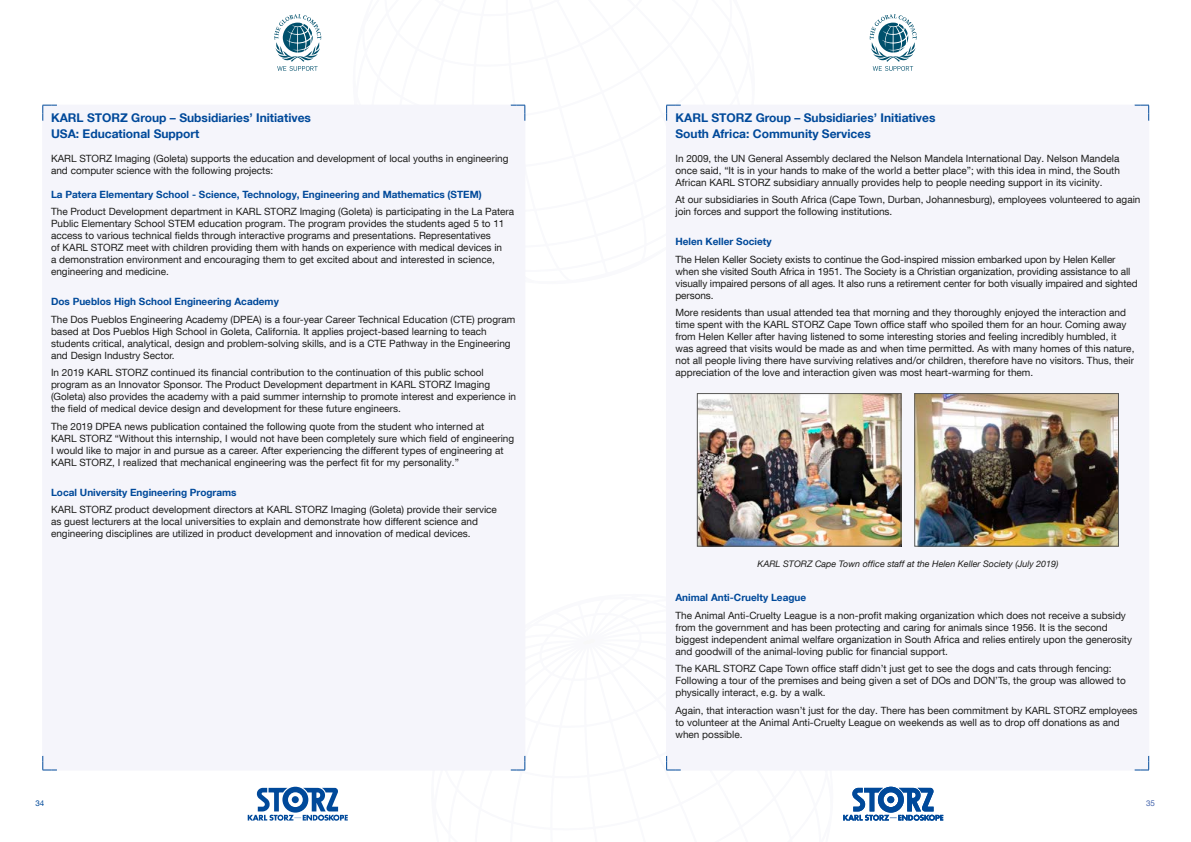
<style>
.page{position:relative;width:1191px;height:842px;background:#fff}
.page>*{position:absolute;margin:0;border:0;box-sizing:border-box;transform-origin:0 0}
.t1{font:700 12px/16px "KS Helvetica Neue";color:#00499a}
.t2{font:10px/12px "KS Helvetica Neue";color:#1d1d1b}
.t3{font:700 10px "KS Helvetica Neue";color:#00499a}
.t4{font:italic 9px "KS Helvetica Neue";color:#1d1d1b}
.t5{font:8px "KS Helvetica Neue";color:#00499a}
.t6{font:8px "KS Helvetica Neue";color:#4565ad}
</style>
<div class="page">
<svg style="left:274px;top:14px;width:47px;height:57px"></svg>
<svg style="left:248px;top:787px;width:100px;height:34px"></svg>
<svg style="left:869px;top:14px;width:47px;height:57px"></svg>
<svg style="left:843px;top:787px;width:100px;height:34px"></svg>
<svg style="left:666px;top:105px;width:15px;height:16px"></svg>
<svg style="left:666px;top:756px;width:15px;height:15px"></svg>
<svg style="left:1134px;top:756px;width:15px;height:15px"></svg>
<svg style="left:1134px;top:105px;width:15px;height:16px"></svg>
<hr style="left:681px;top:105px;width:453px;height:1px;background:#f5f5fb">
<hr style="left:681px;top:770px;width:453px;height:1px;background:#f5f5fb">
<hr style="left:666px;top:121px;width:1px;height:184px;background:#f5f5fb">
<hr style="left:1148px;top:121px;width:1px;height:184px;background:#f5f5fb">
<hr style="left:666px;top:305px;width:1px;height:451px;background:#f5f5fb">
<hr style="left:1148px;top:305px;width:1px;height:451px;background:#f5f5fb">
<svg style="left:43px;top:105px;width:14px;height:16px"></svg>
<svg style="left:43px;top:756px;width:14px;height:15px"></svg>
<svg style="left:510px;top:756px;width:15px;height:15px"></svg>
<svg style="left:510px;top:105px;width:15px;height:16px"></svg>
<hr style="left:57px;top:105px;width:453px;height:1px;background:#f5f5fb">
<hr style="left:57px;top:770px;width:453px;height:1px;background:#f5f5fb">
<hr style="left:43px;top:121px;width:1px;height:184px;background:#f5f5fb">
<hr style="left:524px;top:121px;width:1px;height:184px;background:#f5f5fb">
<hr style="left:43px;top:305px;width:1px;height:451px;background:#f5f5fb">
<hr style="left:524px;top:305px;width:1px;height:451px;background:#f5f5fb">
<img style="left:699px;top:395px;width:200px;height:149px">
<div style="left:697px;top:393px;width:204px;height:153px;border:1px solid #575756"></div>
<img style="left:916px;top:395px;width:200px;height:149px">
<div style="left:914px;top:393px;width:204px;height:153px;border:1px solid #575756"></div>
<p class="t1" style="left:51px;top:110px;width:261px">KARL STORZ Group – Subsidiaries’ Initiatives<br>USA: Educational Support</p>
<p class="t2" style="left:51px;top:152px;width:459px">KARL STORZ Imaging (Goleta) supports the education and development of local youths in engineering and computer science with the following projects:</p>
<p class="t3" style="left:51px;top:188px;width:432px">La Patera Elementary School - Science, Technology, Engineering and Mathematics (STEM)</p>
<p class="t2" style="left:51px;top:205px;width:465px">The Product Development department in KARL STORZ Imaging (Goleta) is participating in the La Patera Public Elementary School STEM education program. The program provides the students aged 5 to 11 access to various technical fields through interactive programs and presentations. Representatives<br>of KARL STORZ meet with children providing them with hands on experience with medical devices in<br>a demonstration environment and encouraging them to get excited about and interested in science, engineering and medicine.</p>
<p class="t3" style="left:51px;top:295px;width:229px">Dos Pueblos High School Engineering Academy</p>
<p class="t2" style="left:51px;top:313px;width:466px">The Dos Pueblos Engineering Academy (DPEA) is a four-year Career Technical Education (CTE) program based at Dos Pueblos High School in Goleta, California. It applies project-based learning to teach students critical, analytical, design and problem-solving skills, and is a CTE Pathway in the Engineering and Design Industry Sector.</p>
<p class="t2" style="left:51px;top:366px;width:466px">In 2019 KARL STORZ continued its financial contribution to the continuation of this public school program as an Innovator Sponsor. The Product Development department in KARL STORZ Imaging (Goleta) also provides the academy with a paid summer internship to promote interest and experience in the field of medical device design and development for these future engineers.</p>
<p class="t2" style="left:51px;top:420px;width:465px">The 2019 DPEA news publication contained the following quote from the student who interned at<br>KARL STORZ “Without this internship, I would not have been completely sure which field of engineering I would like to major in and pursue as a career. After experiencing the different types of engineering at KARL STORZ, I realized that mechanical engineering was the perfect fit for my personality.”</p>
<p class="t3" style="left:51px;top:486px;width:187px">Local University Engineering Programs</p>
<p class="t2" style="left:51px;top:503px;width:447px">KARL STORZ product development directors at KARL STORZ Imaging (Goleta) provide their service as guest lecturers at the local universities to explain and demonstrate how different science and engineering disciplines are utilized in product development and innovation of medical devices.</p>
<p class="t1" style="left:675px;top:110px;width:261px">KARL STORZ Group – Subsidiaries’ Initiatives<br>South Africa: Community Services</p>
<p class="t2" style="left:675px;top:152px;width:446px;text-align:justify">In 2009, the UN General Assembly declared the Nelson Mandela International Day. Nelson Mandela once said, “It is in your hands to make of the world a better place”; with this idea in mind, the South African KARL STORZ subsidiary annually provides help to people needing support in its vicinity.</p>
<p class="t2" style="left:675px;top:193px;width:466px">At our subsidiaries in South Africa (Cape Town, Durban, Johannesburg), employees volunteered to again join forces and support the following institutions.</p>
<p class="t3" style="left:675px;top:235px;width:98px">Helen Keller Society</p>
<p class="t2" style="left:675px;top:253px;width:463px">The Helen Keller Society exists to continue the God-inspired mission embarked upon by Helen Keller when she visited South Africa in 1951. The Society is a Christian organization, providing assistance to all visually impaired persons of all ages. It also runs a retirement center for both visually impaired and sighted persons.</p>
<p class="t2" style="left:675px;top:306px;width:460px">More residents than usual attended tea that morning and they thoroughly enjoyed the interaction and time spent with the KARL STORZ Cape Town office staff who spoiled them for an hour. Coming away from Helen Keller after having listened to some interesting stories and feeling incredibly humbled, it was agreed that visits would be made as and when time permitted. As with many homes of this nature, not all people living there have surviving relatives and/or children, therefore have no visitors. Thus, their appreciation of the love and interaction given was most heart-warming for them.</p>
<p class="t4" style="left:757px;top:558px;width:303px">KARL STORZ Cape Town office staff at the Helen Keller Society (July 2019)</p>
<p class="t3" style="left:675px;top:591px;width:132px">Animal Anti-Cruelty League</p>
<p class="t2" style="left:675px;top:609px;width:458px">The Animal Anti-Cruelty League is a non-profit making organization which does not receive a subsidy from the government and has been protecting and caring for animals since 1956. It is the second biggest independent animal welfare organization in South Africa and relies entirely upon the generosity and goodwill of the animal-loving public for financial support.</p>
<p class="t2" style="left:675px;top:662px;width:452px">The KARL STORZ Cape Town office staff didn’t just get to see the dogs and cats through fencing:<br>Following a tour of the premises and being given a set of DOs and DON’Ts, the group was allowed to physically interact, e.g. by a walk.</p>
<p class="t2" style="left:675px;top:704px;width:463px">Again, that interaction wasn’t just for the day. There has been commitment by KARL STORZ employees to volunteer at the Animal Anti-Cruelty League on weekends as well as to drop off donations as and when possible.</p>
<p class="t5" style="left:35px;top:798px;width:10px">34</p>
<p class="t6" style="left:1146px;top:798px;width:10px">35</p>
</div>
